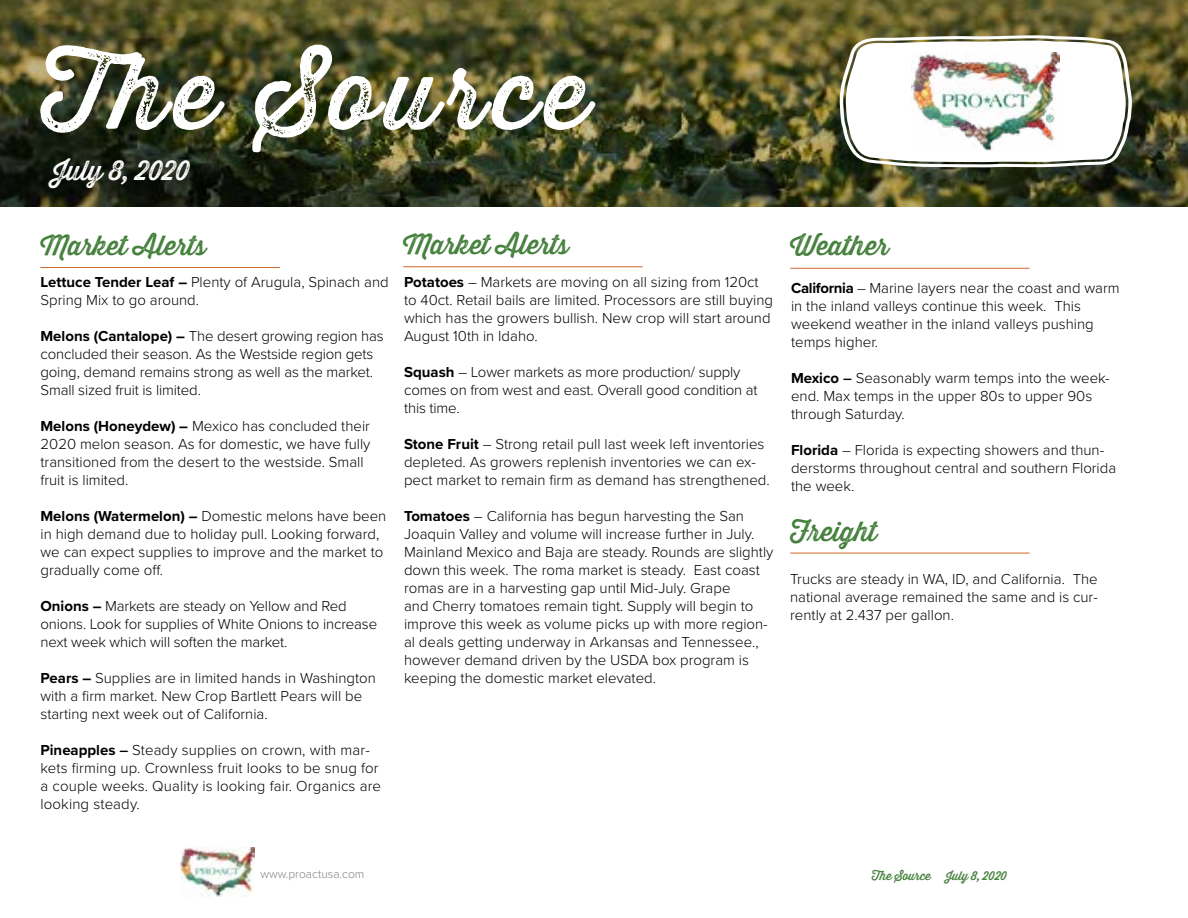
<style>
.page{position:relative;width:1188px;height:918px;background:#fff}
.page>*{position:absolute;margin:0;border:0;box-sizing:border-box;transform-origin:0 0}
.t1{font:99px "Thirsty Rough Reg Two";letter-spacing:.07em;color:#fff}
.t2{font:27px "Thirsty Rough Reg One";color:#45813c}
.t3{font:27px "Thirsty Rough Reg Two";color:#fff}
.t4{font:300 15px/18px "Proxima Nova";color:#000}
.t5{font:12px "Thirsty Rough Reg One";color:#45813c}
.t6{font:300 12px "Proxima Nova";color:#808285}
.s1{font-weight:700}
.s2{font-weight:600}
</style>
<div class="page">
<img style="left:0;top:0;width:1188px;height:207px">
<svg style="left:840px;top:35px;width:292px;height:132px"></svg>
<img style="left:181px;top:847px;width:73px;height:49px">
<hr style="left:40px;top:267px;width:240px;height:1px;background:#d06828">
<img style="left:912px;top:52px;width:148px;height:99px">
<hr style="left:790px;top:553px;width:240px;height:1px;background:#d06828">
<hr style="left:790px;top:268px;width:240px;height:1px;background:#d06828">
<hr style="left:403px;top:266px;width:240px;height:1px;background:#d06828">
<h1 class="t1" style="left:40px;top:20px;width:550px">The Source</h1>
<h2 class="t3" style="left:53px;top:151px;width:139px">July 8, 2020</h2>
<h2 class="t2" style="left:40px;top:226px;width:167px">Market Alerts</h2>
<p class="t4" style="left:40px;top:272px;width:350px"><span class="s1">Lettuce Tender Leaf –</span> Plenty of Arugula, Spinach and<br>Spring Mix to go around.</p>
<p class="t4" style="left:40px;top:326px;width:345px"><span class="s1">Melons (Cantalope) –</span> The desert growing region has concluded their season. As the Westside region gets going, demand remains strong as well as the market.<br>Small sized fruit is limited.</p>
<p class="t4" style="left:40px;top:416px;width:331px"><span class="s1">Melons (Honeydew) –</span> Mexico has concluded their 2020 melon season. As for domestic, we have fully transitioned from the desert to the westside. Small fruit is limited.</p>
<p class="t4" style="left:40px;top:506px;width:347px"><span class="s1">Melons (Watermelon) –</span> Domestic melons have been in high demand due to holiday pull. Looking forward, we can expect supplies to improve and the market to gradually come off.</p>
<p class="t4" style="left:40px;top:596px;width:338px"><span class="s1">Onions –</span> Markets are steady on Yellow and Red onions. Look for supplies of White Onions to increase next week which will soften the market.</p>
<p class="t4" style="left:40px;top:668px;width:337px"><span class="s1">Pears –</span> Supplies are in limited hands in Washington with a firm market. New Crop Bartlett Pears will be starting next week out of California.</p>
<p class="t4" style="left:40px;top:740px;width:342px"><span class="s1">Pineapples</span> <span class="s2">–</span> Steady supplies on crown, with mar&shy;kets firming up. Crownless fruit looks to be snug for a couple weeks. Quality is looking fair. Organics are looking steady.</p>
<h2 class="t2" style="left:403px;top:225px;width:167px">Market Alerts</h2>
<h2 class="t2" style="left:790px;top:226px;width:100px">Weather</h2>
<p class="t4" style="left:404px;top:272px;width:370px"><span class="s1">Potatoes</span> – Markets are moving on all sizing from 120ct to 40ct. Retail bails are limited. Processors are still buying which has the growers bullish. New crop will start around August 10th in Idaho.</p>
<p class="t4" style="left:404px;top:362px;width:355px"><span class="s1">Squash</span> – Lower markets as more production/ supply comes on from west and east. Overall good condition at this time.</p>
<p class="t4" style="left:404px;top:434px;width:367px"><span class="s1">Stone Fruit</span> – Strong retail pull last week left inventories depleted. As growers replenish inventories we can ex&shy;pect market to remain firm as demand has strengthened.</p>
<p class="t4" style="left:404px;top:506px;width:371px"><span class="s1">Tomatoes</span> – California has begun harvesting the San Joaquin Valley and volume will increase further in July.<br>Mainland Mexico and Baja are steady. Rounds are slightly down this week. The roma market is steady. East coast romas are in a harvesting gap until Mid-July. Grape<br>and Cherry tomatoes remain tight. Supply will begin to improve this week as volume picks up with more region&shy;al deals getting underway in Arkansas and Tennessee., however demand driven by the USDA box program is keeping the domestic market elevated.</p>
<p class="t4" style="left:791px;top:278px;width:330px"><span class="s1">California</span> – Marine layers near the coast and warm in the inland valleys continue this week. This weekend weather in the inland valleys pushing temps higher.</p>
<p class="t4" style="left:791px;top:368px;width:320px"><span class="s1">Mexico</span> <span class="s2">–</span> Seasonably warm temps into the week&shy;end. Max temps in the upper 80s to upper 90s through Saturday.</p>
<p class="t4" style="left:791px;top:440px;width:327px"><span class="s1">Florida</span> – Florida is expecting showers and thun&shy;derstorms throughout central and southern Florida the week.</p>
<h2 class="t2" style="left:790px;top:512px;width:88px">Freight</h2>
<p class="t4" style="left:790px;top:569px;width:309px;text-align:justify">Trucks are steady in WA, ID, and California. The national average remained the same and is cur&shy;rently at 2.437 per gallon.</p>
<p class="t6" style="left:260px;top:865px;width:105px">www.proactusa.com</p>
<p class="t5" style="left:872px;top:867px;width:60px">The Source</p>
<p class="t5" style="left:946px;top:867px;width:63px">July 8, 2020</p>
</div>
